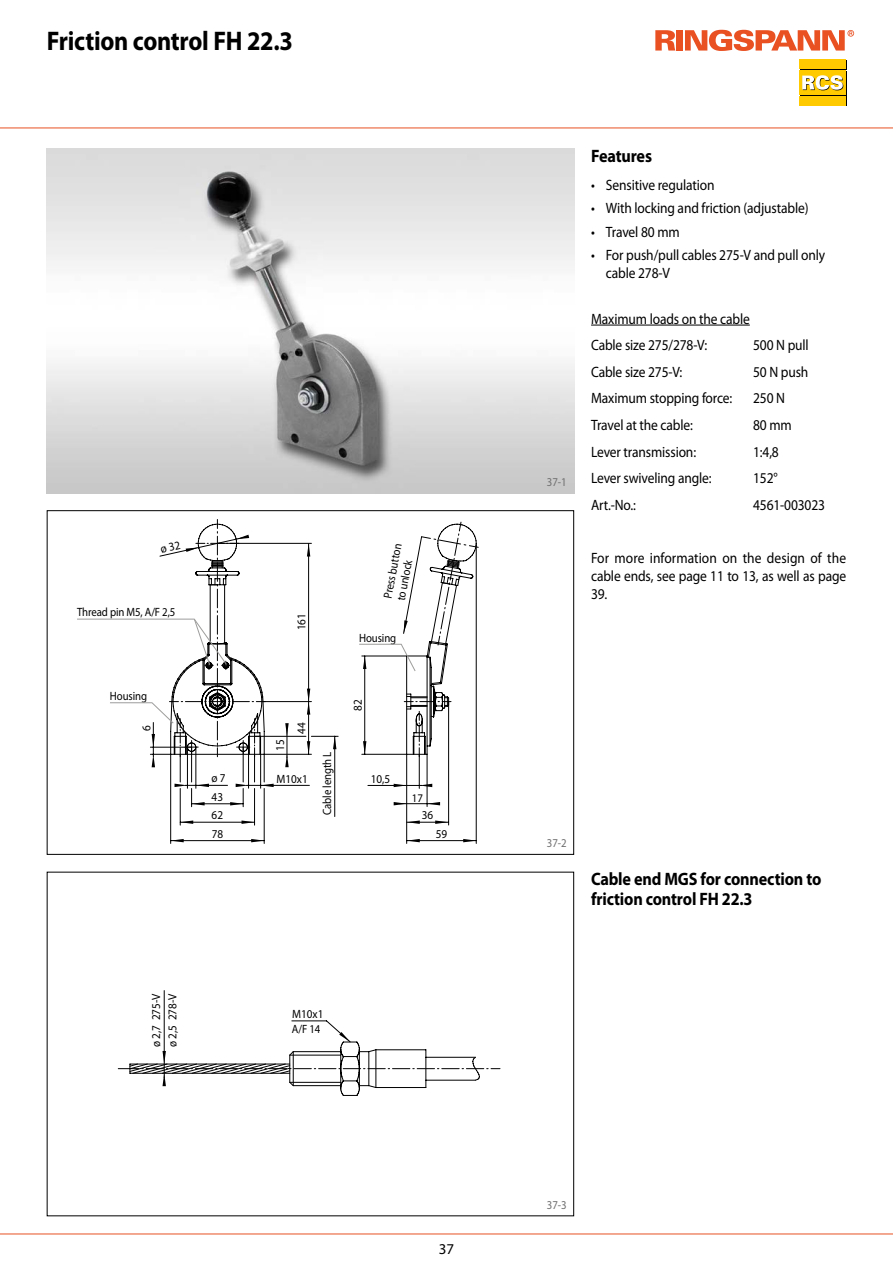
<style>
.page{position:relative;width:893px;height:1263px;background:#fff}
.page>*{position:absolute;margin:0;border:0;box-sizing:border-box;transform-origin:0 0}
.t1{font:700 27px "Myriad Pro";letter-spacing:-.01em;color:#000;scale:.9 1}
.t2{font:700 18px/19.5px "Myriad Pro";letter-spacing:-.01em;color:#000;scale:.9 1}
.t3{font:15px/18px "Myriad Pro";letter-spacing:-.01em;color:#000;scale:.9 1}
.t4{font:15px "Myriad Pro";letter-spacing:-.01em;color:#000}
.t5{font:12px/13.5px "Myriad Pro";letter-spacing:-.01em;color:#000;scale:.9 1}
.t6{font:12px/18.5px "Myriad Pro";letter-spacing:-.01em;color:#000;scale:.93 1}
.t7{font:12px "Myriad Pro";color:#706f6f;scale:.9 1}
.t8{font:11.7px "Myriad Pro";color:#000;scale:.93 1}
</style>
<div class="page">
<hr style="left:0;top:128px;width:893px;height:1px;background:#e95123">
<hr style="left:0;top:1233px;width:893px;height:1px;background:#e95123">
<hr style="left:180px;top:822px;width:75px;height:1px;background:#000">
<hr style="left:180px;top:788px;width:1px;height:37px;background:#000">
<hr style="left:254px;top:788px;width:1px;height:37px;background:#000">
<hr style="left:171px;top:840px;width:93px;height:1px;background:#000">
<hr style="left:170px;top:754px;width:1px;height:89px;background:#000">
<hr style="left:264px;top:788px;width:1px;height:55px;background:#000">
<svg style="left:180px;top:820px;width:13px;height:4px"></svg>
<svg style="left:171px;top:839px;width:13px;height:3px"></svg>
<svg style="left:242px;top:820px;width:13px;height:4px"></svg>
<svg style="left:251px;top:839px;width:13px;height:3px"></svg>
<hr style="left:407px;top:822px;width:42px;height:1px;background:#000">
<hr style="left:448px;top:702px;width:1px;height:123px;background:#000">
<hr style="left:407px;top:840px;width:69px;height:1px;background:#000">
<hr style="left:406px;top:754px;width:1px;height:89px;background:#000">
<hr style="left:476px;top:543px;width:1px;height:300px;background:#000">
<svg style="left:407px;top:820px;width:13px;height:4px"></svg>
<svg style="left:407px;top:839px;width:13px;height:3px"></svg>
<svg style="left:435px;top:820px;width:13px;height:4px"></svg>
<svg style="left:463px;top:839px;width:13px;height:3px"></svg>
<hr style="left:334px;top:736px;width:1px;height:80px;background:#000">
<img style="left:47px;top:149px;width:527px;height:344px">
<svg style="left:118px;top:990px;width:382px;height:106px"></svg>
<svg style="left:655px;top:30px;width:20px;height:21px"></svg>
<div style="left:676px;top:30px;width:7px;height:21px;background:#e95123"></div>
<svg style="left:685px;top:30px;width:169px;height:21px"></svg>
<div style="left:800px;top:97px;width:46px;height:9px;background:#ffca00"></div>
<svg style="left:800px;top:60px;width:46px;height:10px"></svg>
<svg style="left:800px;top:71px;width:46px;height:25px"></svg>
<div style="left:799px;top:96px;width:46px;height:10px;background:#ffca00"></div>
<div style="left:799px;top:60px;width:46px;height:9px;background:#ffca00"></div>
<div style="left:799px;top:70px;width:46px;height:25px;background:#ffca00"></div>
<svg style="left:802px;top:75px;width:41px;height:15px"></svg>
<hr style="left:591px;top:325px;width:159px;height:1px;background:#000">
<svg style="left:77px;top:519px;width:401px;height:288px"></svg>
<h1 class="t1" style="left:47px;top:23px;width:275px">Friction control FH 22.3</h1>
<p class="t5" style="left:77px;top:605px;width:111px">Thread pin M5, A/F 2,5</p>
<p class="t5" style="left:110px;top:689px;width:43px">Housing</p>
<p class="t6" style="left:137px;top:731px;width:8px;rotate:-90deg">6</p>
<p class="t6" style="left:292px;top:630px;width:20px;rotate:-90deg">161</p>
<p class="t5" style="left:381px;top:597px;width:63px;rotate:-79deg">Press button to unlock</p>
<p class="t5" style="left:359px;top:631px;width:43px">Housing</p>
<p class="t6" style="left:271px;top:751px;width:14px;rotate:-90deg">15</p>
<p class="t6" style="left:292px;top:734px;width:14px;rotate:-90deg">44</p>
<p class="t6" style="left:211px;top:769px;width:17px">ø 7<br>43<br>62<br>78</p>
<p class="t6" style="left:276px;top:769px;width:35px">M10x1</p>
<p class="t5" style="left:320px;top:815px;width:72px;rotate:-90deg">Cable length L</p>
<p class="t6" style="left:348px;top:711px;width:14px;rotate:-90deg">82</p>
<p class="t6" style="left:371px;top:769px;width:22px">10,5</p>
<p class="t8" style="left:412px;top:790px;width:13px">17</p>
<p class="t6" style="left:422px;top:806px;width:14px">36</p>
<p class="t6" style="left:436px;top:824px;width:14px">59</p>
<p class="t6" style="left:148px;top:1047px;width:59px;line-height:16.4px;rotate:-90deg">ø 2,7 275-V ø 2,5 278-V</p>
<p class="t6" style="left:292px;top:1004px;width:35px">M10x1</p>
<p class="t5" style="left:292px;top:1022px;width:33px">A/F 14</p>
<p class="t4" style="left:439px;top:1240px;width:17px">37</p>
<p class="t7" style="left:547px;top:474px;width:23px">37-1</p>
<p class="t2" style="left:591px;top:146px;width:69px">Features</p>
<p class="t3" style="left:591px;top:176px;width:139px">• Sensitive regulation</p>
<p class="t3" style="left:591px;top:199px;width:243px">• With locking and friction (adjustable)</p>
<p class="t3" style="left:591px;top:222px;width:100px">• Travel 80 mm</p>
<p class="t3" style="left:606px;top:246px;width:245px;text-indent:-15px">• For push/pull cables 275-V and pull only cable 278-V</p>
<p class="t3" style="left:591px;top:305px;width:178px;line-height:26.7px">Maximum loads on the cable<br>Cable size 275/278-V:</p>
<p class="t3" style="left:753px;top:336px;width:63px">500 N pull</p>
<p class="t3" style="left:591px;top:362px;width:103px">Cable size 275-V:</p>
<p class="t3" style="left:753px;top:362px;width:63px">50 N push</p>
<p class="t3" style="left:591px;top:389px;width:158px">Maximum stopping force:</p>
<p class="t3" style="left:753px;top:389px;width:37px">250 N</p>
<p class="t3" style="left:591px;top:416px;width:115px">Travel at the cable:</p>
<p class="t3" style="left:753px;top:416px;width:44px">80 mm</p>
<p class="t3" style="left:591px;top:442px;width:118px">Lever transmission:</p>
<p class="t3" style="left:753px;top:442px;width:30px">1:4,8</p>
<p class="t3" style="left:591px;top:469px;width:136px">Lever swiveling angle:</p>
<p class="t3" style="left:753px;top:469px;width:29px">152°</p>
<p class="t3" style="left:591px;top:496px;width:51px">Art.-No.:</p>
<p class="t3" style="left:753px;top:496px;width:82px">4561-003023</p>
<p class="t3" style="left:591px;top:549px;width:285px;text-align:justify">For more information on the design of the cable ends, see page 11 to 13, as well as page 39.</p>
<p class="t7" style="left:547px;top:836px;width:23px">37-2</p>
<p class="t2" style="left:591px;top:869px;width:257px">Cable end MGS for connection to friction control FH 22.3</p>
<p class="t7" style="left:547px;top:1197px;width:23px">37-3</p>
</div>
